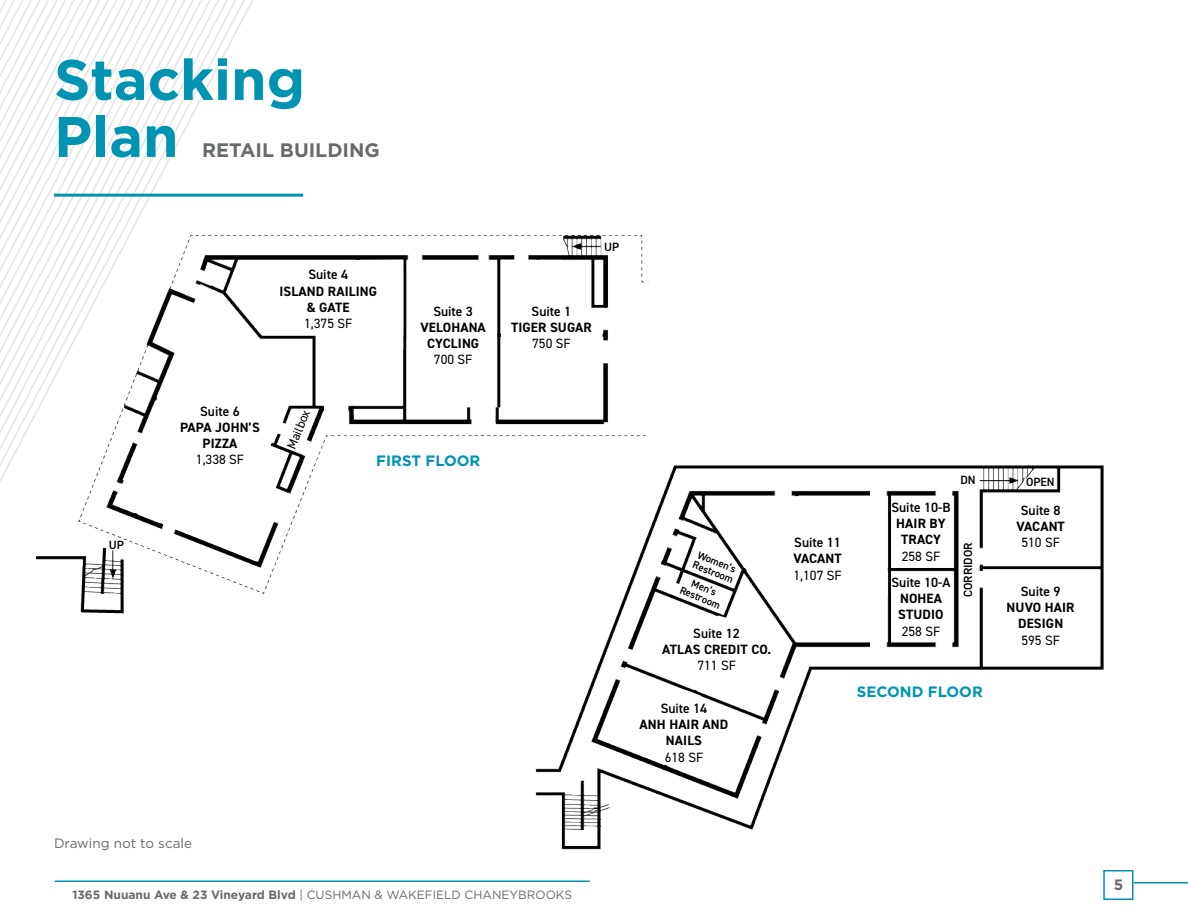
<style>
.page{position:relative;width:1188px;height:918px;background:#fff}
.page>*{position:absolute;margin:0;border:0;box-sizing:border-box;transform-origin:0 0}
.t1{font:700 57px/57px "Gotham";color:#0093b2}
.t2{font:700 19.5px "Gotham";color:#686b6b}
.t3{font:700 15px "Gotham";color:#0093b2}
.t4{font:700 15px "Gotham";color:#696969}
.t5{font:700 13.5px/16.2px "DIN2014";letter-spacing:.01em;color:#000;text-align:center}
.t6{font:600 13.5px "DIN2014";color:#000}
.t7{font:13.5px "DIN2014";color:#000}
.t8{font:13.5px "Gotham";color:#696969}
.t9{font:12.75px "DIN2014";color:#000}
.t10{font:12px "Gotham";color:#696969}
.t11{font:600 12px "DIN2014";color:#000}
.t12{font:600 10.5px/10.5px "DIN2014";color:#000}
.s1{font-weight:700}
</style>
<div class="page">
<hr style="left:55px;top:880px;width:535px;height:2px;background:#0093b2">
<hr style="left:1134px;top:882px;width:54px;height:1px;background:#0093b2">
<div style="left:1103px;top:870px;width:31px;height:30px;border:2px solid #0093b2"></div>
<svg style="left:130px;top:0;width:85px;height:31px"></svg>
<svg style="left:79px;top:0;width:51px;height:31px"></svg>
<svg style="left:0;top:0;width:79px;height:482px"></svg>
<img style="left:492px;top:465px;width:619px;height:435px">
<svg style="left:718px;top:496px;width:170px;height:102px"></svg>
<svg style="left:658px;top:615px;width:72px;height:153px"></svg>
<img style="left:15px;top:31px;width:634px;height:656px">
<svg style="left:500px;top:260px;width:103px;height:116px"></svg>
<div style="left:343px;top:260px;width:60px;height:90px;background:#fff"></div>
<svg style="left:114px;top:355px;width:173px;height:207px"></svg>
<h1 class="t1" style="left:54px;top:51px;width:253px">Stacking<br>Plan</h1>
<h2 class="t2" style="left:202px;top:138px;width:179px">RETAIL BUILDING</h2>
<p class="t11" style="left:109px;top:537px;width:17px">UP</p>
<p class="t6" style="left:200px;top:402px;width:41px">Suite 6</p>
<p class="t5" style="left:180px;top:419px;width:81px">PAPA JOHN’S<br>PIZZA</p>
<p class="t7" style="left:196px;top:451px;width:50px">1,338 SF</p>
<p class="t6" style="left:308px;top:266px;width:41px">Suite 4</p>
<p class="t5" style="left:279px;top:283px;width:99px">ISLAND RAILING &amp; GATE</p>
<p class="t7" style="left:304px;top:315px;width:50px">1,375 SF</p>
<p class="t9" style="left:284px;top:446px;width:43px;rotate:-68deg">Mailbox</p>
<p class="t6" style="left:433px;top:302px;width:41px">Suite 3</p>
<p class="t5" style="left:421px;top:319px;width:67px">VELOHANA<br>CYCLING</p>
<p class="t7" style="left:434px;top:351px;width:40px">700 SF</p>
<p class="t3" style="left:376px;top:450px;width:106px">FIRST FLOOR</p>
<p class="t11" style="left:604px;top:239px;width:17px">UP</p>
<p class="t6" style="left:532px;top:302px;width:41px">Suite 1</p>
<p class="t5" style="left:511px;top:319px;width:82px">TIGER SUGAR</p>
<p class="t7" style="left:532px;top:335px;width:40px">750 SF</p>
<p class="t12" style="left:699px;top:549px;width:44px;rotate:22deg">Women’s<br>Restroom</p>
<p class="t12" style="left:686px;top:575px;width:44px;text-align:center;rotate:22deg">Men’s<br>Restroom</p>
<p class="t6" style="left:693px;top:624px;width:48px">Suite 12</p>
<p class="t5" style="left:662px;top:641px;width:111px">ATLAS CREDIT CO.</p>
<p class="t7" style="left:697px;top:657px;width:40px">711 SF</p>
<p class="t6" style="left:661px;top:699px;width:48px">Suite 14</p>
<p class="t5" style="left:640px;top:716px;width:90px">ANH HAIR AND<br>NAILS</p>
<p class="t7" style="left:665px;top:748px;width:40px">618 SF</p>
<p class="t6" style="left:794px;top:534px;width:48px">Suite 11</p>
<p class="t5" style="left:793px;top:551px;width:50px">VACANT</p>
<p class="t7" style="left:794px;top:567px;width:50px">1,107 SF</p>
<p class="t6" style="left:891px;top:498px;width:61px">Suite 10-B</p>
<p class="t5" style="left:896px;top:515px;width:51px">HAIR BY<br>TRACY</p>
<p class="t7" style="left:902px;top:547px;width:40px">258 SF</p>
<p class="t6" style="left:892px;top:573px;width:60px">Suite 10-A</p>
<p class="t5" style="left:898px;top:590px;width:47px;text-align:left">NOHEA<br>STUDIO</p>
<p class="t7" style="left:902px;top:623px;width:40px">258 SF</p>
<p class="t11" style="left:961px;top:472px;width:17px">DN</p>
<p class="t11" style="left:1026px;top:474px;width:30px">OPEN</p>
<p class="t11" style="left:960px;top:597px;width:56px;rotate:-90deg">CORRIDOR</p>
<p class="t6" style="left:1021px;top:501px;width:41px">Suite 8</p>
<p class="t5" style="left:1016px;top:518px;width:50px">VACANT</p>
<p class="t7" style="left:1021px;top:534px;width:40px">510 SF</p>
<p class="t6" style="left:1021px;top:582px;width:41px">Suite 9</p>
<p class="t5" style="left:1007px;top:599px;width:70px">NUVO HAIR<br>DESIGN</p>
<p class="t7" style="left:1021px;top:632px;width:40px">595 SF</p>
<p class="t3" style="left:857px;top:681px;width:128px">SECOND FLOOR</p>
<p class="t8" style="left:54px;top:834px;width:140px">Drawing not to scale</p>
<p class="t10" style="left:72px;top:887px;width:501px"><span class="s1">1365 Nuuanu Ave &amp; 23 Vineyard Blvd</span> | CUSHMAN &amp; WAKEFIELD CHANEYBROOKS</p>
<p class="t4" style="left:1114px;top:875px;width:11px">5</p>
</div>
